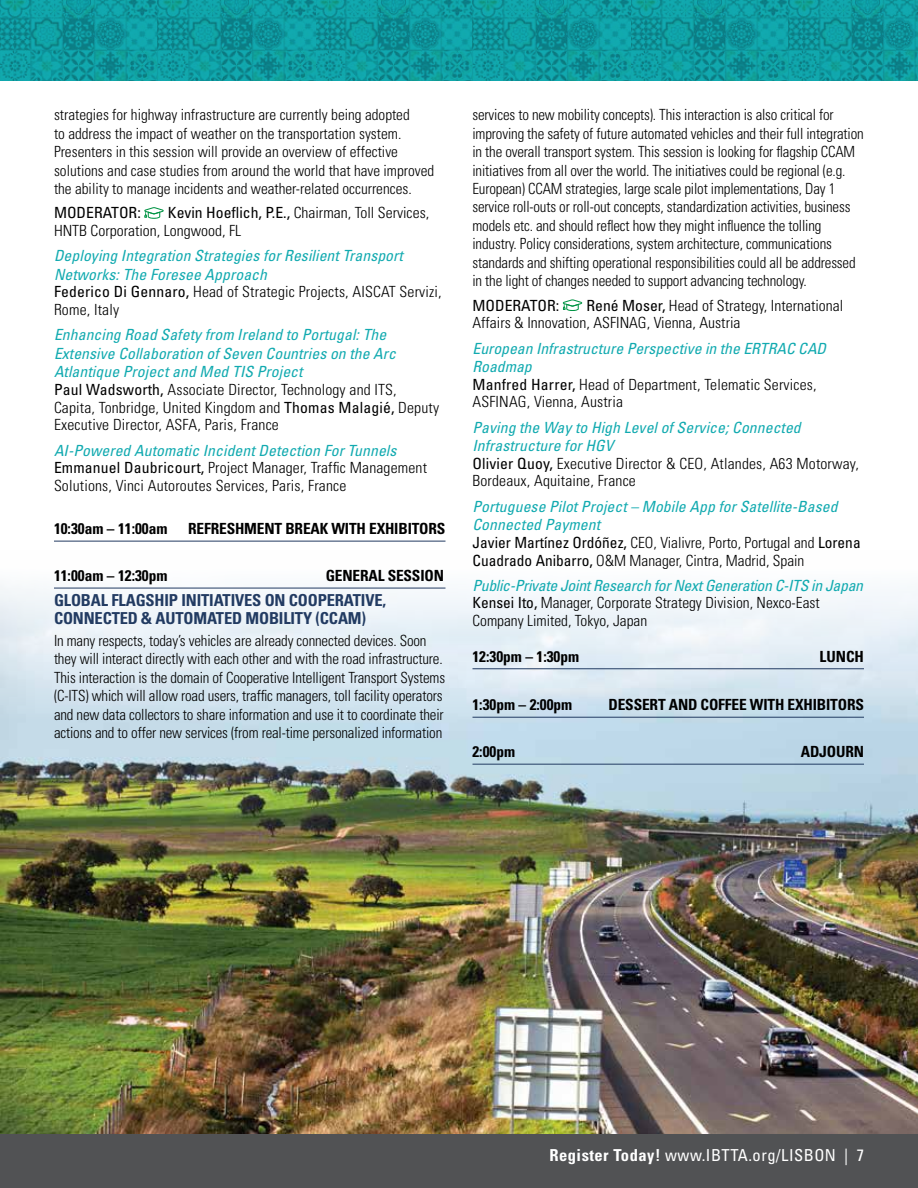
<style>
.page{position:relative;width:918px;height:1188px;background:#fff}
.page>*{position:absolute;margin:0;border:0;box-sizing:border-box;transform-origin:0 0}
.t1{font:700 condensed 16.5px/18px "Univers";letter-spacing:-.01em;color:#223b62}
.t2{font:condensed 16.5px "Univers";letter-spacing:.03em;color:#fff}
.t3{font:300 condensed 15.3px/18.5px "Univers";letter-spacing:-.01em;color:#000}
.t4{font:italic condensed 15.3px/18px "Univers";letter-spacing:.005em;color:#12aab0}
.t5{font:300 condensed 15.3px/18px "Univers";letter-spacing:.01em;color:#000}
.t6{font:700 condensed 15.3px "Univers";letter-spacing:-.01em;color:#000}
.t7{font:condensed 15.3px "Univers";color:#000}
.s1{font-weight:400}
.s2{font-style:normal;color:#000}
.s3{font-weight:300;font-style:normal;color:#000}
.s4{font-weight:400;font-style:italic;color:#12aab0}
.s5{font-weight:700}
</style>
<div class="page">
<div style="left:0;top:1134px;width:918px;height:54px;background:#515254"></div>
<svg style="left:0;top:0;width:918px;height:81px;background:#0e979d"></svg>
<img style="left:0;top:585px;width:918px;height:549px">
<hr style="left:54px;top:541px;width:392px;height:1px;background:#223b62">
<hr style="left:54px;top:588px;width:392px;height:1px;background:#223b62">
<svg style="left:144px;top:207px;width:20px;height:12px"></svg>
<hr style="left:472px;top:669px;width:392px;height:1px;background:#223b62">
<hr style="left:472px;top:717px;width:392px;height:1px;background:#223b62">
<hr style="left:472px;top:764px;width:392px;height:1px;background:#223b62">
<svg style="left:563px;top:299px;width:19px;height:12px"></svg>
<p class="t3" style="left:54px;top:106px;width:382px">strategies for highway infrastructure are currently being adopted<br>to address the impact of weather on the transportation system.<br>Presenters in this session will provide an overview of effective solutions and case studies from around the world that have improved the ability to manage incidents and weather-related occurrences.</p>
<p class="t7" style="left:54px;top:203px;width:88px">MODERATOR:</p>
<p class="t3" style="left:54px;top:204px;width:377px;line-height:17.7px;text-indent:114px"><span class="s1">Kevin Hoeflich, P.E.,</span> Chairman, Toll Services,<br>HNTB Corporation, Longwood, FL</p>
<p class="t4" style="left:54px;top:246px;width:389px">Deploying Integration Strategies for Resilient Transport Networks: The Foresee Approach<br><span class="s2">Federico Di Gennaro,</span> <span class="s3">Head of Strategic Projects, AISCAT Servizi, Rome, Italy</span></p>
<p class="t4" style="left:54px;top:326px;width:387px">Enhancing Road Safety from Ireland to Portugal: The Extensive Collaboration of Seven Countries on the Arc Atlantique Project and Med TIS Project<br><span class="s2">Paul Wadsworth,</span> <span class="s3">Associate Director, Technology and ITS, Capita, Tonbridge, United Kingdom and</span> <span class="s2">Thomas Malagié,</span> <span class="s3">Deputy Executive Director, ASFA, Paris, France</span></p>
<p class="t5" style="left:54px;top:441px;width:375px"><span class="s4">AI-Powered Automatic Incident Detection For Tunnels<br></span><span class="s1">Emmanuel Daubricourt,</span> Project Manager, Traffic Management<br>Solutions, Vinci Autoroutes Services, Paris, France</p>
<p class="t6" style="left:54px;top:519px;width:115px">10:30am – 11:00am</p>
<p class="t6" style="left:188px;top:519px;width:259px">REFRESHMENT BREAK WITH EXHIBITORS</p>
<p class="t6" style="left:54px;top:566px;width:115px">11:00am – 12:30pm</p>
<p class="t6" style="left:326px;top:566px;width:120px">GENERAL SESSION</p>
<p class="t1" style="left:54px;top:591px;width:334px">GLOBAL FLAGSHIP INITIATIVES ON COOPERATIVE,<br>CONNECTED &amp; AUTOMATED MOBILITY (CCAM)</p>
<p class="t3" style="left:54px;top:631px;width:393px">In many respects, today’s vehicles are already connected devices. Soon they will interact directly with each other and with the road infrastructure.<br>This interaction is the domain of Cooperative Intelligent Transport Systems (C-ITS) which will allow road users, traffic managers, toll facility operators and new data collectors to share information and use it to coordinate their actions and to offer new services (from real-time personalized information</p>
<p class="t3" style="left:472px;top:106px;width:393px">services to new mobility concepts). This interaction is also critical for improving the safety of future automated vehicles and their full integration in the overall transport system. This session is looking for flagship CCAM initiatives from all over the world. The initiatives could be regional (e.g.<br>European) CCAM strategies, large scale pilot implementations, Day 1 service roll-outs or roll-out concepts, standardization activities, business models etc. and should reflect how they might influence the tolling industry. Policy considerations, system architecture, communications standards and shifting operational responsibilities could all be addressed in the light of changes needed to support advancing technology.</p>
<p class="t7" style="left:472px;top:296px;width:88px">MODERATOR:</p>
<p class="t3" style="left:473px;top:296px;width:372px;line-height:17.7px;text-indent:114px"><span class="s1">René Moser,</span> Head of Strategy, International<br>Affairs &amp; Innovation, ASFINAG, Vienna, Austria</p>
<p class="t5" style="left:473px;top:339px;width:355px"><span class="s4">European Infrastructure Perspective in the ERTRAC CAD Roadmap<br></span><span class="s1">Manfred Harrer,</span> Head of Department, Telematic Services, ASFINAG, Vienna, Austria</p>
<p class="t5" style="left:473px;top:418px;width:388px"><span class="s4">Paving the Way to High Level of Service; Connected Infrastructure for HGV<br></span><span class="s1">Olivier Quoy,</span> Executive Director &amp; CEO, Atlandes, A63 Motorway, Bordeaux, Aquitaine, France</p>
<p class="t4" style="left:472px;top:497px;width:390px">Portuguese Pilot Project – Mobile App for Satellite-Based Connected Payment<br><span class="s2">Javier Martínez Ordóñez,</span> <span class="s3">CEO, Vialivre, Porto, Portugal and</span> <span class="s2">Lorena Cuadrado Anibarro,</span> <span class="s3">O&amp;M Manager, Cintra, Madrid, Spain</span></p>
<p class="t3" style="left:472px;top:577px;width:392px;line-height:17.7px"><span class="s4">Public-Private Joint Research for Next Generation C-ITS in Japan<br></span><span class="s1">Kensei Ito,</span> Manager, Corporate Strategy Division, Nexco-East<br>Company Limited, Tokyo, Japan</p>
<p class="t6" style="left:472px;top:647px;width:108px">12:30pm – 1:30pm</p>
<p class="t6" style="left:820px;top:647px;width:46px">LUNCH</p>
<p class="t6" style="left:472px;top:695px;width:101px">1:30pm – 2:00pm</p>
<p class="t6" style="left:609px;top:695px;width:257px">DESSERT AND COFFEE WITH EXHIBITORS</p>
<p class="t6" style="left:472px;top:742px;width:44px">2:00pm</p>
<p class="t6" style="left:801px;top:742px;width:65px">ADJOURN</p>
<p class="t2" style="left:549px;top:1144px;width:316px"><span class="s5">Register Today!</span> www.IBTTA.org/LISBON | 7</p>
</div>
